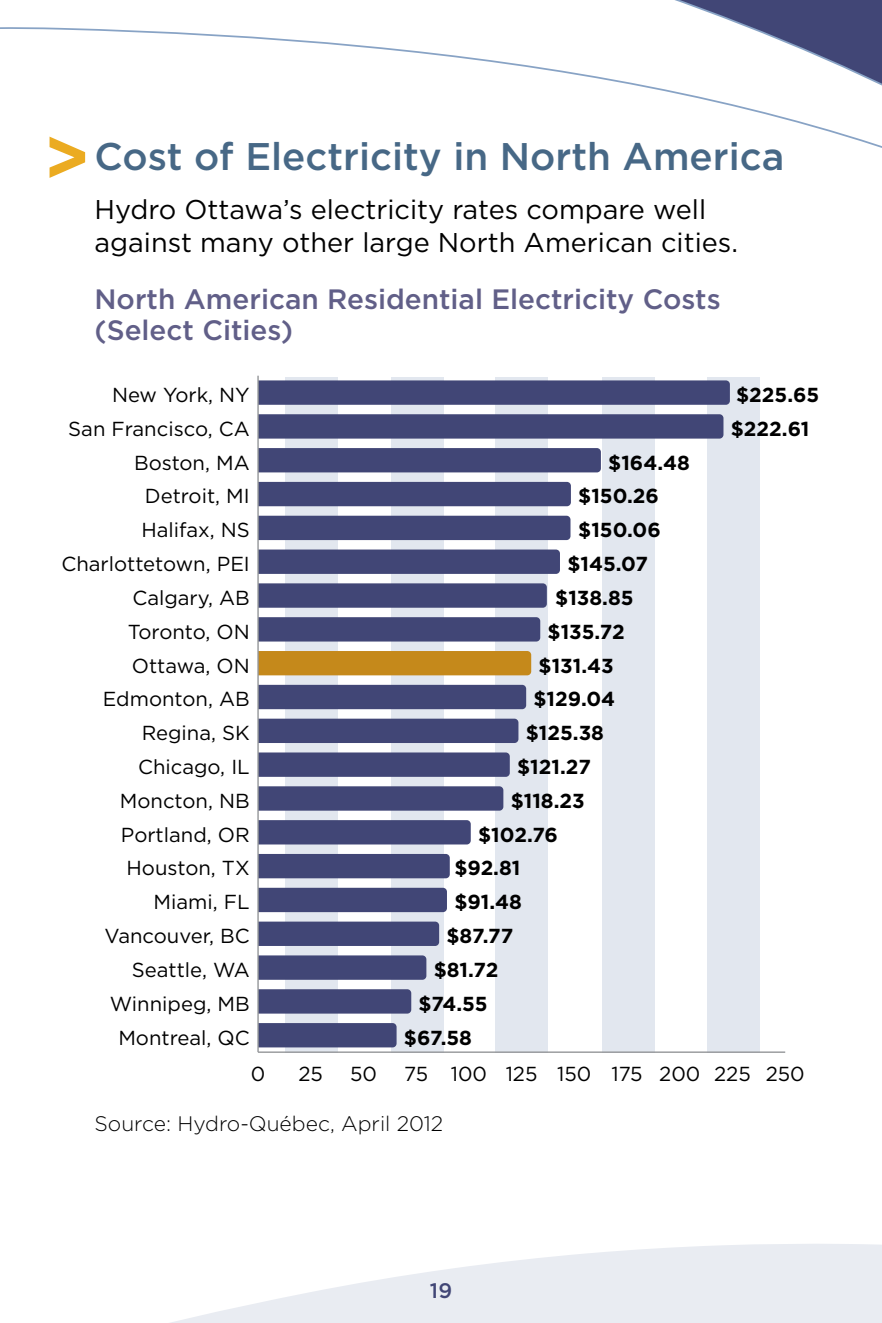
<style>
.page{position:relative;width:882px;height:1323px;background:#fff}
.page>*{position:absolute;margin:0;border:0;box-sizing:border-box;transform-origin:0 0}
.t1{font:700 73.5px "Gotham";color:#ebab21}
.t2{font:500 38.5px "Gotham";color:#476886}
.t3{font:500 28px/31.5px "Gotham";color:#615f88}
.t4{font:27.3px/33.2px "Gotham";color:#000}
.t5{font:300 21px "Gotham";color:#000}
.t6{font:500 21px "Gotham";color:#414676}
.t7{font:20.3px "Gotham";color:#000}
.t8{font:700 20.3px "Gotham";color:#000}
</style>
<div class="page">
<svg style="left:170px;top:1244px;width:712px;height:79px;fill:#e9ecf2"></svg>
<svg style="left:0;top:0;width:882px;height:148px"></svg>
<div style="left:707px;top:377px;width:53px;height:675px;background:#e2e7ef"></div>
<div style="left:602px;top:377px;width:52px;height:675px;background:#e2e7ef"></div>
<div style="left:495px;top:377px;width:53px;height:675px;background:#e2e7ef"></div>
<div style="left:391px;top:377px;width:53px;height:675px;background:#e2e7ef"></div>
<div style="left:285px;top:377px;width:52px;height:675px;background:#e2e7ef"></div>
<svg style="left:259px;top:380px;width:471px;height:25px;background:#454a79"></svg>
<svg style="left:259px;top:414px;width:464px;height:25px;background:#454a79"></svg>
<div style="left:259px;top:448px;width:342px;height:24px;background:#414676"></div>
<div style="left:259px;top:482px;width:312px;height:24px;background:#414676"></div>
<div style="left:259px;top:516px;width:312px;height:24px;background:#414676"></div>
<div style="left:259px;top:550px;width:301px;height:24px;background:#414676"></div>
<svg style="left:259px;top:583px;width:288px;height:25px;background:#454a79"></svg>
<svg style="left:259px;top:617px;width:281px;height:25px;background:#454a79"></svg>
<div style="left:259px;top:651px;width:272px;height:24px;background:#c5891b"></div>
<div style="left:259px;top:685px;width:267px;height:24px;background:#414676"></div>
<div style="left:259px;top:719px;width:259px;height:24px;background:#414676"></div>
<svg style="left:259px;top:752px;width:251px;height:25px;background:#454a79"></svg>
<svg style="left:259px;top:786px;width:244px;height:25px;background:#454a79"></svg>
<div style="left:259px;top:820px;width:212px;height:24px;background:#414676"></div>
<div style="left:259px;top:854px;width:191px;height:24px;background:#414676"></div>
<div style="left:259px;top:888px;width:188px;height:24px;background:#414676"></div>
<div style="left:259px;top:922px;width:180px;height:24px;background:#414676"></div>
<svg style="left:259px;top:955px;width:167px;height:25px;background:#454a79"></svg>
<svg style="left:259px;top:989px;width:152px;height:25px;background:#454a79"></svg>
<div style="left:259px;top:1023px;width:138px;height:24px;background:#414676"></div>
<hr style="left:258px;top:1051px;width:527px;height:2px;background:#939598">
<hr style="left:257px;top:376px;width:2px;height:676px;background:#939598">
<h1 class="t1" style="left:43px;top:115px;width:49px">&gt;</h1>
<h2 class="t2" style="left:94px;top:134px;width:691px">Cost of Electricity in North America</h2>
<h3 class="t4" style="left:94px;top:192px;width:645px">Hydro Ottawa’s electricity rates compare well against many other large North American cities.</h3>
<h3 class="t3" style="left:94px;top:282px;width:628px">North American Residential Electricity Costs (Select Cities)</h3>
<p class="t7" style="left:112px;top:384px;width:139px">New York, NY</p>
<p class="t8" style="left:736px;top:383px;width:85px">$225.65</p>
<p class="t7" style="left:68px;top:417px;width:183px">San Francisco, CA</p>
<p class="t8" style="left:731px;top:417px;width:80px">$222.61</p>
<p class="t7" style="left:134px;top:451px;width:117px">Boston, MA</p>
<p class="t8" style="left:608px;top:451px;width:83px">$164.48</p>
<p class="t7" style="left:145px;top:485px;width:106px">Detroit, MI</p>
<p class="t8" style="left:578px;top:485px;width:82px">$150.26</p>
<p class="t7" style="left:141px;top:519px;width:110px">Halifax, NS</p>
<p class="t8" style="left:578px;top:518px;width:84px">$150.06</p>
<p class="t7" style="left:61px;top:553px;width:190px">Charlottetown, PEI</p>
<p class="t8" style="left:567px;top:552px;width:82px">$145.07</p>
<p class="t7" style="left:132px;top:586px;width:119px">Calgary, AB</p>
<p class="t8" style="left:555px;top:586px;width:80px">$138.85</p>
<p class="t7" style="left:128px;top:620px;width:123px">Toronto, ON</p>
<p class="t8" style="left:548px;top:620px;width:79px">$135.72</p>
<p class="t7" style="left:132px;top:654px;width:120px">Ottawa, ON</p>
<p class="t8" style="left:539px;top:654px;width:77px">$131.43</p>
<p class="t7" style="left:103px;top:688px;width:148px">Edmonton, AB</p>
<p class="t8" style="left:534px;top:687px;width:83px">$129.04</p>
<p class="t7" style="left:142px;top:722px;width:110px">Regina, SK</p>
<p class="t8" style="left:526px;top:721px;width:80px">$125.38</p>
<p class="t7" style="left:138px;top:756px;width:113px">Chicago, IL</p>
<p class="t8" style="left:517px;top:755px;width:75px">$121.27</p>
<p class="t7" style="left:120px;top:789px;width:131px">Moncton, NB</p>
<p class="t8" style="left:511px;top:789px;width:76px">$118.23</p>
<p class="t7" style="left:121px;top:823px;width:130px">Portland, OR</p>
<p class="t8" style="left:478px;top:823px;width:81px">$102.76</p>
<p class="t7" style="left:127px;top:857px;width:125px">Houston, TX</p>
<p class="t8" style="left:454px;top:857px;width:68px">$92.81</p>
<p class="t7" style="left:154px;top:891px;width:98px">Miami, FL</p>
<p class="t8" style="left:454px;top:890px;width:69px">$91.48</p>
<p class="t7" style="left:105px;top:925px;width:147px">Vancouver, BC</p>
<p class="t8" style="left:447px;top:924px;width:68px">$87.77</p>
<p class="t7" style="left:132px;top:958px;width:119px">Seattle, WA</p>
<p class="t8" style="left:434px;top:958px;width:66px">$81.72</p>
<p class="t7" style="left:110px;top:992px;width:142px">Winnipeg, MB</p>
<p class="t8" style="left:419px;top:992px;width:71px">$74.55</p>
<p class="t7" style="left:118px;top:1026px;width:133px">Montreal, QC</p>
<p class="t8" style="left:404px;top:1026px;width:70px">$67.58</p>
<p class="t7" style="left:251px;top:1063px;width:16px">0</p>
<p class="t7" style="left:298px;top:1063px;width:26px">25</p>
<p class="t7" style="left:350px;top:1063px;width:28px">50</p>
<p class="t7" style="left:404px;top:1063px;width:402px">75 100 125 150 175 200 225 250</p>
<p class="t5" style="left:94px;top:1112px;width:350px">Source: Hydro-Québec, April 2012</p>
<p class="t6" style="left:430px;top:1279px;width:24px">19</p>
</div>
